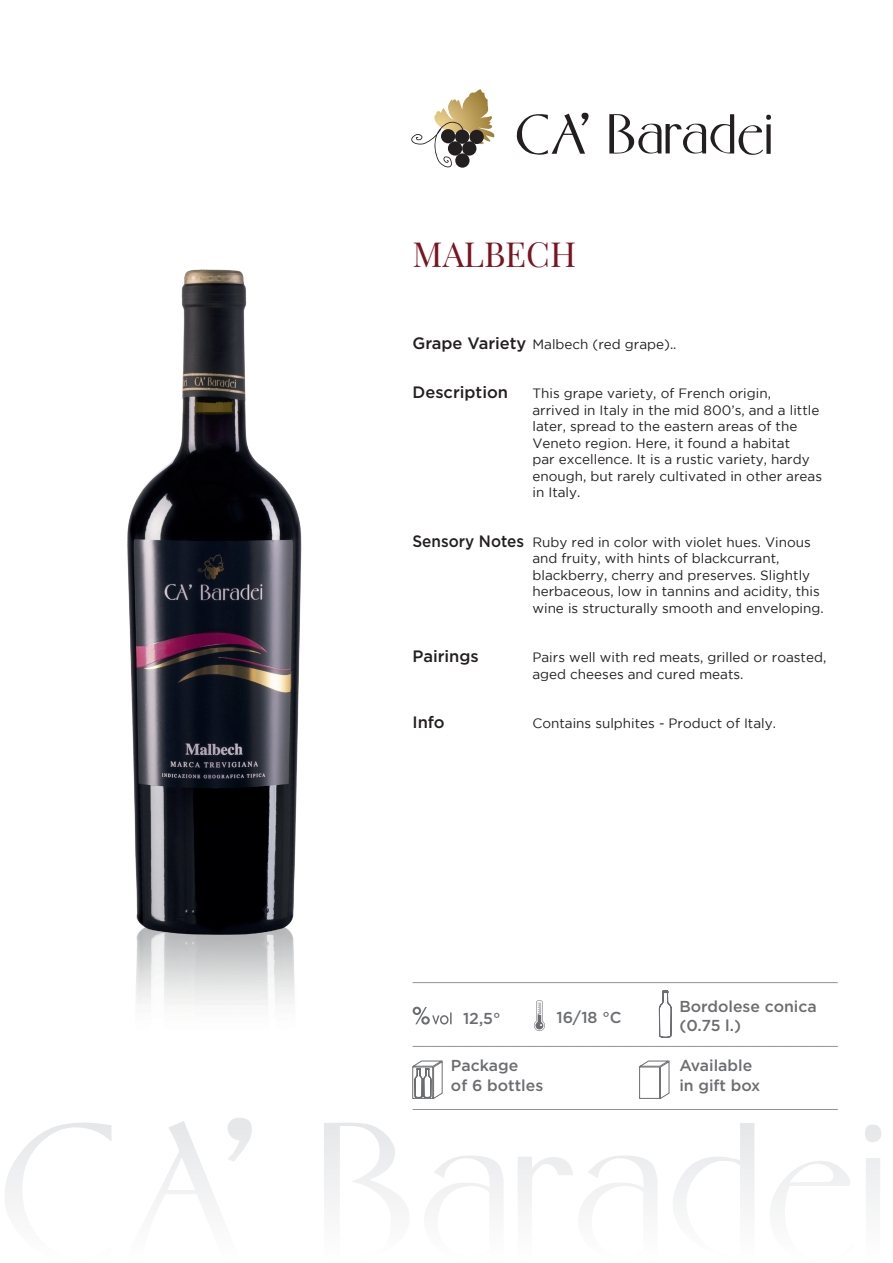
<style>
.page{position:relative;width:893px;height:1263px;background:#fff}
.page>*{position:absolute;margin:0;border:0;box-sizing:border-box;transform-origin:0 0}
.t1{font:34.5px "Playfair Display";color:#7b1320}
.t2{font:500 16.5px "Gotham Pro";color:#231f20}
.t3{font:500 15.9px/19.8px "Gotham Pro";color:#6c6d70}
.t4{font:13.5px/16.5px "Gotham";color:#231f20}
.s1{font-family:"Gotham Pro";font-weight:500;font-size:16.5px}
</style>
<div class="page">
<svg style="left:5px;top:1122px;width:107px;height:85px"></svg>
<svg style="left:152px;top:1118px;width:100px;height:89px"></svg>
<svg style="left:324px;top:1123px;width:83px;height:84px"></svg>
<svg style="left:518px;top:1155px;width:139px;height:52px"></svg>
<svg style="left:673px;top:1123px;width:81px;height:84px"></svg>
<svg style="left:771px;top:1161px;width:79px;height:46px"></svg>
<svg style="left:865px;top:1124px;width:16px;height:83px"></svg>
<svg style="left:428px;top:1155px;width:75px;height:52px"></svg>
<svg style="left:411px;top:89px;width:84px;height:79px"></svg>
<svg style="left:517px;top:113px;width:72px;height:42px"></svg>
<svg style="left:609px;top:114px;width:162px;height:41px"></svg>
<hr style="left:413px;top:982px;width:425px;height:1px;background:#949196">
<hr style="left:413px;top:1109px;width:425px;height:1px;background:#949196">
<img style="left:127px;top:269px;width:175px;height:737px">
<hr style="left:413px;top:1046px;width:425px;height:1px;background:#949196">
<svg style="left:534px;top:1000px;width:11px;height:31px"></svg>
<svg style="left:413px;top:1007px;width:39px;height:17px"></svg>
<svg style="left:659px;top:990px;width:13px;height:48px"></svg>
<svg style="left:412px;top:1060px;width:31px;height:39px"></svg>
<svg style="left:638px;top:1060px;width:32px;height:39px"></svg>
<h1 class="t1" style="left:413px;top:227px;width:165px">MALBECH</h1>
<p class="t4" style="left:412px;top:335px;width:266px"><span class="s1">Grape Variety</span> Malbech (red grape)..</p>
<p class="t2" style="left:412px;top:383px;width:97px">Description</p>
<p class="t4" style="left:532px;top:385px;width:291px">This grape variety, of French origin,<br>arrived in Italy in the mid 800’s, and a little later, spread to the eastern areas of the Veneto region. Here, it found a habitat<br>par excellence. It is a rustic variety, hardy enough, but rarely cultivated in other areas in Italy.</p>
<p class="t4" style="left:532px;top:533px;width:293px;text-indent:-120px"><span class="s1">Sensory Notes</span> Ruby red in color with violet hues. Vinous and fruity, with hints of blackcurrant, blackberry, cherry and preserves. Slightly herbaceous, low in tannins and acidity, this wine is structurally smooth and enveloping.</p>
<p class="t2" style="left:412px;top:647px;width:68px">Pairings</p>
<p class="t4" style="left:532px;top:649px;width:295px">Pairs well with red meats, grilled or roasted, aged cheeses and cured meats.</p>
<p class="t2" style="left:412px;top:713px;width:34px">Info</p>
<p class="t4" style="left:532px;top:715px;width:245px">Contains sulphites - Product of Italy.</p>
<p class="t3" style="left:463px;top:1008px;width:39px">12,5°</p>
<p class="t3" style="left:556px;top:1007px;width:67px">16/18 °C</p>
<p class="t3" style="left:679px;top:996px;width:139px">Bordolese conica (0.75 l.)</p>
<p class="t3" style="left:451px;top:1055px;width:94px">Package<br>of 6 bottles</p>
<p class="t3" style="left:679px;top:1055px;width:83px">Available in gift box</p>
</div>
